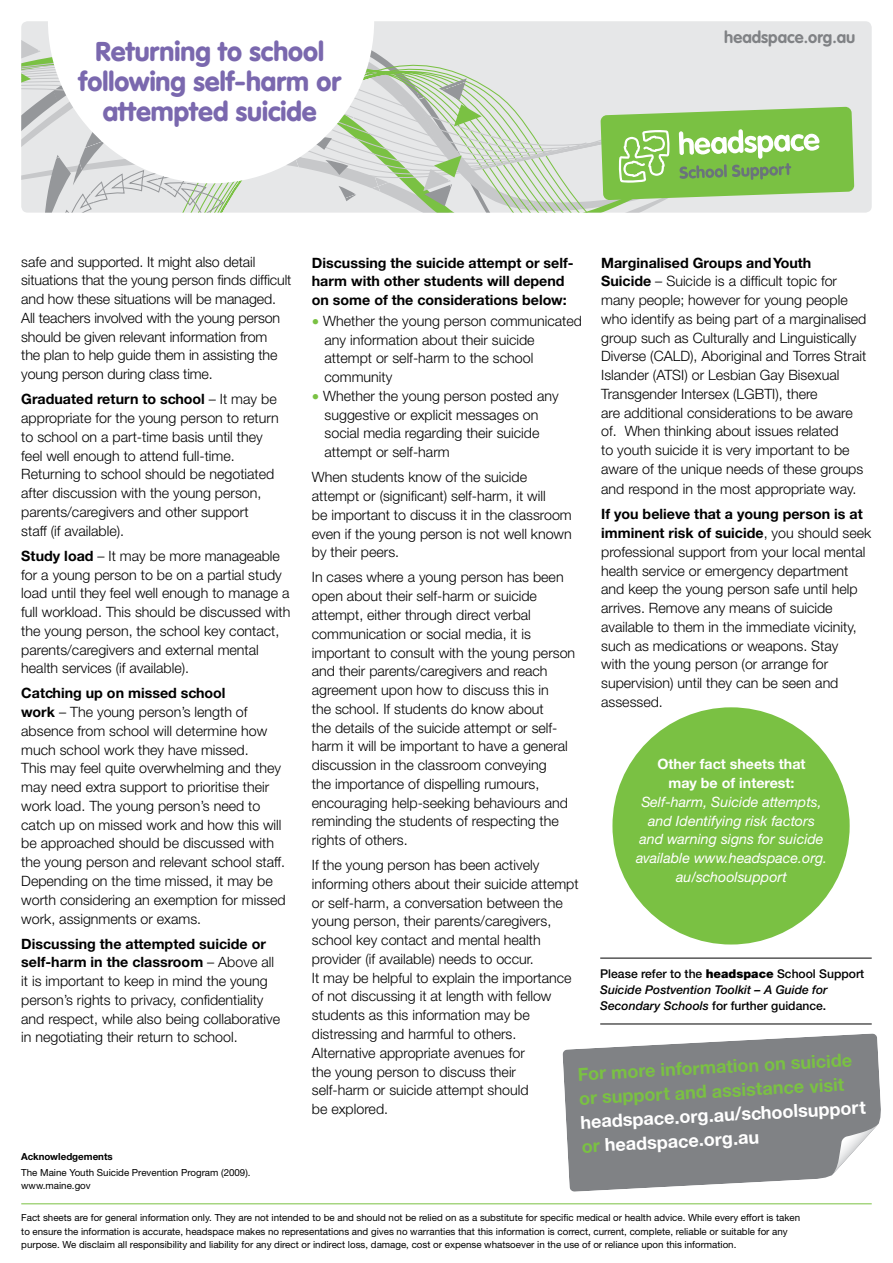
<style>
.page{position:relative;width:893px;height:1263px;background:#fff}
.page>*{position:absolute;margin:0;border:0;box-sizing:border-box;transform-origin:0 0}
.t1{font:900 26.85px/30.2px "VAG Rounded";color:#7a68ae;text-align:center}
.t2{font:700 18px/24px "Helvetica Neue CE";color:#7ac143}
.t3{font:700 18px/24px "Helvetica Neue CE";color:#fff}
.t4{font:700 16.5px "VAG Rounded";color:#808285}
.t5{font:300 14.25px/18.8px "Helvetica Neue";color:#000}
.t6{font:700 14.25px/18.8px "Helvetica Neue CE";color:#000}
.t7{font:italic 14.25px/18.8px "Helvetica Neue CE";color:#fff;text-align:center}
.t8{font:700 14.25px/18.8px "Helvetica Neue CE";color:#fff;text-align:center}
.t9{font:italic 500 12.15px/15.9px "Helvetica Neue CE";color:#000}
.t10{font:9.75px/13.5px "Helvetica Neue";color:#000}
.t11{font:700 9.75px "Helvetica Neue CE";color:#000}
.s1{font-family:"Helvetica Neue";font-weight:300}
.s2{font-family:"Helvetica Neue CE";font-weight:700}
.s3{font-family:"VAG Rounded";font-size:15px;color:#7ac143}
.s4{font-style:normal}
.s5{font-weight:900;font-style:normal}
.s6{color:#7ac143}
</style>
<div class="page">
<div style="left:21px;top:21px;width:851px;height:192px;background:#e6e7e8;border-radius:6px"></div>
<svg style="left:21px;top:40px;width:20px;height:21px"></svg>
<div style="left:48px;top:21px;width:326px;height:46px;background:#fff"></div>
<hr style="left:21px;top:1203px;width:851px;height:1px;background:#7ac143">
<svg style="left:21px;top:67px;width:833px;height:146px"></svg>
<svg style="left:562px;top:1033px;width:319px;height:159px;background:#909295"></svg>
<svg style="left:832px;top:1124px;width:46px;height:51px"></svg>
<hr style="left:600px;top:958px;width:272px;height:1px;background:#000">
<hr style="left:600px;top:1023px;width:272px;height:1px;background:#000">
<div style="left:612px;top:707px;width:238px;height:237px;background:#7ac143;border-radius:50%"></div>
<h1 class="t1" style="left:79px;top:36px;width:264px">Returning to school following self-harm or attempted suicide</h1>
<p class="t4" style="left:724px;top:28px;width:133px">headspace.org.au</p>
<p class="t5" style="left:21px;top:252px;width:272px">safe and supported. It might also detail situations that the young person finds difficult and how these situations will be managed.<br>All teachers involved with the young person should be given relevant information from<br>the plan to help guide them in assisting the young person during class time.</p>
<p class="t6" style="left:21px;top:390px;width:257px">Graduated return to school <span class="s1">– It may be</span></p>
<p class="t5" style="left:21px;top:408px;width:259px">appropriate for the young person to return to school on a part-time basis until they feel well enough to attend full-time.<br>Returning to school should be negotiated after discussion with the young person, parents/caregivers and other support<br>staff (if available).</p>
<p class="t5" style="left:21px;top:546px;width:271px"><span class="s2">Study load</span> – It may be more manageable for a young person to be on a partial study load until they feel well enough to manage a full workload. This should be discussed with the young person, the school key contact, parents/caregivers and external mental health services (if available).</p>
<p class="t6" style="left:21px;top:684px;width:206px">Catching up on missed school</p>
<p class="t5" style="left:21px;top:702px;width:266px"><span class="s2">work</span> – The young person’s length of absence from school will determine how much school work they have missed.<br>This may feel quite overwhelming and they may need extra support to prioritise their work load. The young person’s need to catch up on missed work and how this will be approached should be discussed with the young person and relevant school staff.<br>Depending on the time missed, it may be worth considering an exemption for missed work, assignments or exams.</p>
<p class="t6" style="left:21px;top:934px;width:254px">Discussing the attempted suicide or self-harm in the classroom <span class="s1">– Above all</span></p>
<p class="t5" style="left:21px;top:971px;width:260px">it is important to keep in mind the young person’s rights to privacy, confidentiality and respect, while also being collaborative in negotiating their return to school.</p>
<p class="t11" style="left:21px;top:1150px;width:93px">Acknowledgements</p>
<p class="t10" style="left:21px;top:1165px;width:231px">The Maine Youth Suicide Prevention Program (2009). www.maine.gov</p>
<p class="t6" style="left:601px;top:253px;width:212px">Marginalised Groups and Youth</p>
<p class="t5" style="left:601px;top:272px;width:267px"><span class="s2">Suicide</span> – Suicide is a difficult topic for many people; however for young people who identify as being part of a marginalised group such as Culturally and Linguistically Diverse (CALD), Aboriginal and Torres Strait Islander (ATSI) or Lesbian Gay Bisexual Transgender Intersex (LGBTI), there<br>are additional considerations to be aware of. When thinking about issues related<br>to youth suicide it is very important to be aware of the unique needs of these groups</p>
<p class="t5" style="left:601px;top:479px;width:257px">and respond in the most appropriate way.</p>
<p class="t6" style="left:601px;top:505px;width:272px">If you believe that a young person is at imminent risk of suicide<span class="s1">, you should seek</span></p>
<p class="t5" style="left:601px;top:542px;width:266px">professional support from your local mental health service or emergency department and keep the young person safe until help arrives. Remove any means of suicide available to them in the immediate vicinity, such as medications or weapons. Stay with the young person (or arrange for supervision) until they can be seen and assessed.</p>
<p class="t6" style="left:312px;top:253px;width:263px">Discussing the suicide attempt or self&shy;harm with other students will depend on some of the considerations below:</p>
<p class="t5" style="left:325px;top:311px;width:259px;text-indent:-13px"><span class="s3">•</span> Whether the young person communicated any information about their suicide attempt or self-harm to the school community</p>
<p class="t5" style="left:325px;top:386px;width:236px;text-indent:-13px"><span class="s3">•</span> Whether the young person posted any suggestive or explicit messages on social media regarding their suicide attempt or self-harm</p>
<p class="t5" style="left:312px;top:468px;width:261px">When students know of the suicide attempt or (significant) self-harm, it will<br>be important to discuss it in the classroom even if the young person is not well known by their peers.</p>
<p class="t5" style="left:312px;top:568px;width:265px">In cases where a young person has been open about their self-harm or suicide attempt, either through direct verbal communication or social media, it is important to consult with the young person and their parents/caregivers and reach agreement upon how to discuss this in<br>the school. If students do know about<br>the details of the suicide attempt or self&shy;harm it will be important to have a general discussion in the classroom conveying<br>the importance of dispelling rumours, encouraging help-seeking behaviours and reminding the students of respecting the rights of others.</p>
<p class="t5" style="left:312px;top:855px;width:268px">If the young person has been actively informing others about their suicide attempt or self-harm, a conversation between the young person, their parents/caregivers, school key contact and mental health provider (if available) needs to occur.<br>It may be helpful to explain the importance of not discussing it at length with fellow students as this information may be distressing and harmful to others.<br>Alternative appropriate avenues for<br>the young person to discuss their<br>self-harm or suicide attempt should<br>be explored.</p>
<p class="t8" style="left:657px;top:755px;width:150px">Other fact sheets that may be of interest:</p>
<p class="t7" style="left:636px;top:792px;width:192px">Self-harm, Suicide attempts, and Identifying risk factors and warning signs for suicide available www.headspace.org. au/schoolsupport</p>
<p class="t9" style="left:600px;top:966px;width:266px"><span class="s4">Please refer to the</span> <span class="s5">headspace</span> <span class="s4">School Support<br></span>Suicide Postvention Toolkit – A Guide for<br>Secondary Schools <span class="s4">for further guidance.</span></p>
<p class="t2" style="left:577px;top:1062px;width:276px;rotate:-3deg">For more information on suicide or support and assistance visit</p>
<p class="t3" style="left:580px;top:1110px;width:287px;rotate:-3deg">headspace.org.au/schoolsupport <span class="s6">or</span> headspace.org.au</p>
<p class="t10" style="left:21px;top:1211px;width:780px">Fact sheets are for general information only. They are not intended to be and should not be relied on as a substitute for specific medical or health advice. While every effort is taken to ensure the information is accurate, headspace makes no representations and gives no warranties that this information is correct, current, complete, reliable or suitable for any purpose. We disclaim all responsibility and liability for any direct or indirect loss, damage, cost or expense whatsoever in the use of or reliance upon this information.</p>
</div>
